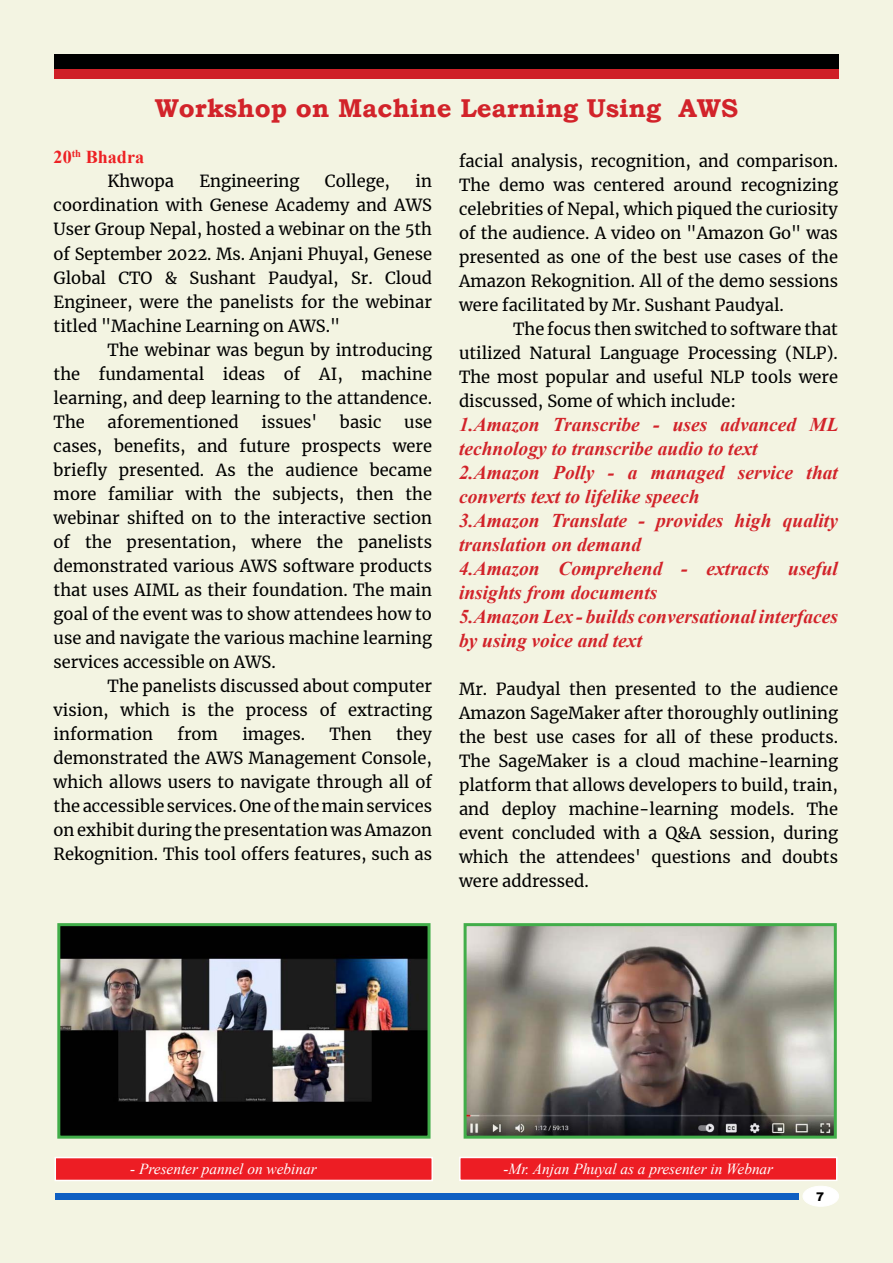
<style>
.page{position:relative;width:893px;height:1263px;background:#f3f4e2}
.page>*{position:absolute;margin:0;border:0;box-sizing:border-box;transform-origin:0 0}
.t1{font:700 25.8px "Bookman Old Style";color:#d2232a}
.t2{font:italic 700 19.5px/24px "Times New Roman";color:#d2232a}
.t3{font:700 18.15px "Times New Roman";color:#ed2124}
.t4{font:16.5px/24px "Merriweather";color:#000;text-align:justify}
.t5{font:italic 15.3px "Times New Roman";color:#fff}
.t6{font:900 12px "Arial";color:#000}
</style>
<div class="page">
<div style="left:54px;top:54px;width:785px;height:15px;background:#000"></div>
<div style="left:54px;top:69px;width:785px;height:9px;background:#cf2027"></div>
<div style="left:803px;top:1186px;width:36px;height:20px;background:#fff;border-radius:50%"></div>
<div style="left:803px;top:1186px;width:36px;height:20px;border:1px solid #fff;border-radius:50%"></div>
<div style="left:56px;top:1193px;width:743px;height:6px;background:#0e5fc2"></div>
<img style="left:61px;top:927px;width:365px;height:208px">
<div style="left:57px;top:923px;width:373px;height:216px;border:3px solid #41ad49"></div>
<img style="left:468px;top:927px;width:365px;height:208px">
<div style="left:464px;top:923px;width:373px;height:216px;border:3px solid #41ad49"></div>
<div style="left:459px;top:1157px;width:378px;height:24px;background:#ed1d24;border:2px solid #fff"></div>
<div style="left:55px;top:1157px;width:378px;height:24px;background:#ed1d24;border:2px solid #fff"></div>
<h1 class="t1" style="left:155px;top:90px;width:585px">Workshop on Machine Learning Using AWS</h1>
<p class="t3" style="left:54px;top:144px;width:92px">20<sup>th</sup> Bhadra</p>
<p class="t4" style="left:108px;top:169px;width:68px">Khwopa</p>
<p class="t4" style="left:199px;top:169px;width:102px">Engineering</p>
<p class="t4" style="left:325px;top:169px;width:67px">College,</p>
<p class="t4" style="left:54px;top:169px;width:380px;text-indent:362px">in coordination with Genese Academy and AWS User Group Nepal, hosted a webinar on the 5th of September 2022. Ms. Anjani Phuyal, Genese Global CTO &amp; Sushant Paudyal, Sr. Cloud Engineer, were the panelists for the webinar titled "Machine Learning on AWS."</p>
<p class="t4" style="left:54px;top:337px;width:380px;text-indent:54px">The webinar was begun by introducing the fundamental ideas of AI, machine learning, and deep learning to the attandence.<br>The</p>
<p class="t4" style="left:108px;top:409px;width:133px">aforementioned</p>
<p class="t4" style="left:262px;top:409px;width:57px">issues'</p>
<p class="t4" style="left:340px;top:409px;width:43px">basic</p>
<p class="t4" style="left:54px;top:409px;width:380px;text-indent:351px">use cases, benefits, and future prospects were briefly presented. As the audience became more familiar with the subjects, then the webinar shifted on to the interactive section of the presentation, where the panelists demonstrated various AWS software products that uses AIML as their foundation. The main goal of the event was to show attendees how to use and navigate the various machine learning services accessible on AWS.</p>
<p class="t4" style="left:54px;top:673px;width:380px;text-indent:54px">The panelists discussed about computer vision, which is the process of extracting information</p>
<p class="t4" style="left:177px;top:721px;width:42px">from</p>
<p class="t4" style="left:242px;top:721px;width:64px">images.</p>
<p class="t4" style="left:329px;top:721px;width:44px">Then</p>
<p class="t4" style="left:54px;top:721px;width:380px;text-indent:342px">they demonstrated the AWS Management Console, which allows users to navigate through all of the accessible services. One of the main services on exhibit during the presentation was Amazon Rekognition. This tool offers features, such as</p>
<p class="t4" style="left:459px;top:148px;width:380px">facial analysis, recognition, and comparison.<br>The demo was centered around recognizing celebrities of Nepal, which piqued the curiosity of the audience. A video on "Amazon Go" was presented as one of the best use cases of the Amazon Rekognition. All of the demo sessions were facilitated by Mr. Sushant Paudyal.</p>
<p class="t4" style="left:459px;top:316px;width:380px;text-indent:54px">The focus then switched to software that utilized Natural Language Processing (NLP).<br>The most popular and useful NLP tools were discussed, Some of which include:</p>
<p class="t2" style="left:459px;top:411px;width:381px">1.Amazon Transcribe - uses advanced ML technology to transcribe audio to text 2.Amazon Polly - a managed service that converts text to lifelike speech<br>3.Amazon Translate - provides high quality translation on demand<br>4.Amazon Comprehend - extracts useful insights from documents<br>5.Amazon Lex - builds conversational interfaces by using voice and text</p>
<p class="t4" style="left:459px;top:676px;width:380px">Mr. Paudyal then presented to the audience Amazon SageMaker after thoroughly outlining the best use cases for all of these products.<br>The SageMaker is a cloud machine-learning platform that allows developers to build, train, and deploy machine-learning models. The event concluded with a Q&amp;A session, during which the attendees' questions and doubts were addressed.</p>
<p class="t5" style="left:130px;top:1159px;width:188px">- Presenter pannel on webinar</p>
<p class="t5" style="left:503px;top:1158px;width:271px">-Mr. Anjan Phuyal as a presenter in Webnar</p>
<p class="t6" style="left:816px;top:1187px;width:10px">7</p>
</div>
